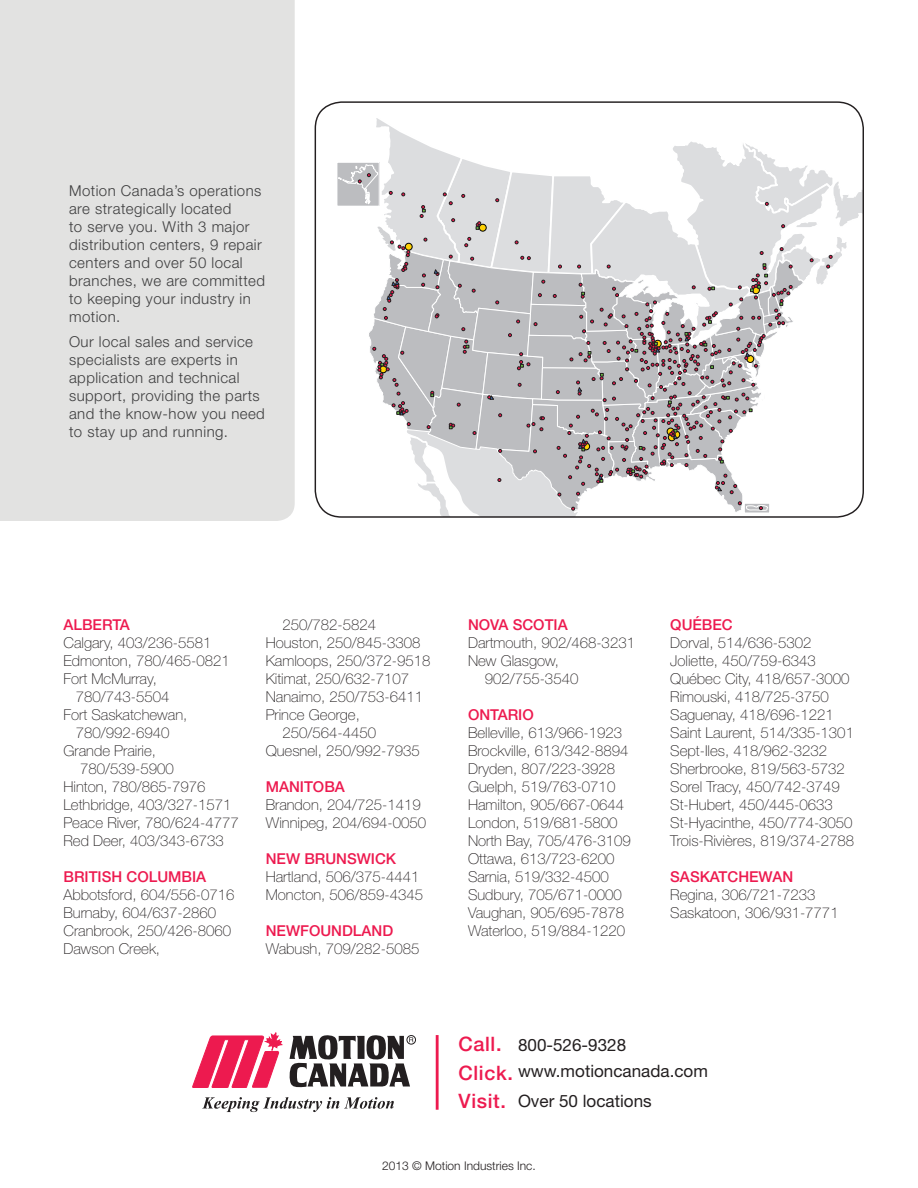
<style>
.page{position:relative;width:918px;height:1188px;background:#fff}
.page>*{position:absolute;margin:0;border:0;box-sizing:border-box;transform-origin:0 0}
.t1{font:500 19.95px "Helvetica Neue LT Std";letter-spacing:.03em;color:#ed1a4f}
.t2{font:17.1px "Helvetica Neue LT Std";color:#231f20}
.t3{font:100 15px "Helvetica Neue LT Std";color:#231f20}
.t4{font:300 15px/18px "Helvetica Neue LT Std";letter-spacing:.03em;color:#3e3e3f}
.t5{font:500 15px "Helvetica Neue LT Std";color:#ed1a4f}
.t6{font:300 12px "Helvetica Neue LT Std";color:#231f20}
</style>
<div class="page">
<div style="left:0;top:0;width:295px;height:521px;background:#e2e2e1"></div>
<svg style="left:192px;top:1033px;width:90px;height:55px"></svg>
<svg style="left:289px;top:1035px;width:124px;height:52px"></svg>
<div style="left:407px;top:1035px;width:9px;height:9px;border:1px solid #231f20;border-radius:50%"></div>
<svg style="left:202px;top:1097px;width:192px;height:15px"></svg>
<hr style="left:436px;top:1035px;width:3px;height:75px;background:#ed1a4f">
<svg style="left:336px;top:102px;width:527px;height:414px"></svg>
<p class="t4" style="left:69px;top:181px;width:198px">Motion Canada’s operations are strategically located<br>to serve you. With 3 major distribution centers, 9 repair centers and over 50 local branches, we are committed to keeping your industry in motion.</p>
<p class="t4" style="left:69px;top:332px;width:197px">Our local sales and service specialists are experts in application and technical support, providing the parts and the know-how you need to stay up and running.</p>
<p class="t5" style="left:63px;top:616px;width:68px">ALBERTA</p>
<p class="t3" style="left:63px;top:634px;width:150px">Calgary, 403/236-5581</p>
<p class="t3" style="left:63px;top:652px;width:168px">Edmonton, 780/465-0821</p>
<p class="t3" style="left:63px;top:670px;width:95px">Fort McMurray,</p>
<p class="t3" style="left:76px;top:688px;width:95px">780/743-5504</p>
<p class="t3" style="left:63px;top:706px;width:125px">Fort Saskatchewan,</p>
<p class="t3" style="left:76px;top:724px;width:95px">780/992-6940</p>
<p class="t3" style="left:63px;top:742px;width:94px">Grande Prairie,</p>
<p class="t3" style="left:80px;top:760px;width:95px">780/539-5900</p>
<p class="t3" style="left:63px;top:778px;width:144px">Hinton, 780/865-7976</p>
<p class="t3" style="left:63px;top:796px;width:170px">Lethbridge, 403/327-1571</p>
<p class="t3" style="left:63px;top:814px;width:177px">Peace River, 780/624-4777</p>
<p class="t3" style="left:63px;top:832px;width:162px">Red Deer, 403/343-6733</p>
<p class="t5" style="left:63px;top:868px;width:144px">BRITISH COLUMBIA</p>
<p class="t3" style="left:63px;top:886px;width:172px">Abbotsford, 604/556-0716</p>
<p class="t3" style="left:63px;top:904px;width:154px">Burnaby, 604/637-2860</p>
<p class="t3" style="left:63px;top:922px;width:169px">Cranbrook, 250/426-8060</p>
<p class="t3" style="left:63px;top:940px;width:98px">Dawson Creek,</p>
<p class="t3" style="left:282px;top:616px;width:95px">250/782-5824</p>
<p class="t3" style="left:266px;top:634px;width:156px">Houston, 250/845-3308</p>
<p class="t3" style="left:266px;top:652px;width:166px">Kamloops, 250/372-9518</p>
<p class="t3" style="left:266px;top:670px;width:145px">Kitimat, 250/632-7107</p>
<p class="t3" style="left:266px;top:688px;width:159px">Nanaimo, 250/753-6411</p>
<p class="t3" style="left:266px;top:706px;width:96px">Prince George,</p>
<p class="t3" style="left:282px;top:724px;width:95px">250/564-4450</p>
<p class="t3" style="left:266px;top:742px;width:156px">Quesnel, 250/992-7935</p>
<p class="t5" style="left:266px;top:778px;width:81px">MANITOBA</p>
<p class="t3" style="left:266px;top:796px;width:157px">Brandon, 204/725-1419</p>
<p class="t3" style="left:266px;top:814px;width:162px">Winnipeg, 204/694-0050</p>
<p class="t5" style="left:266px;top:850px;width:132px">NEW BRUNSWICK</p>
<p class="t3" style="left:266px;top:868px;width:155px">Hartland, 506/375-4441</p>
<p class="t3" style="left:266px;top:886px;width:159px">Moncton, 506/859-4345</p>
<p class="t5" style="left:266px;top:922px;width:129px">NEWFOUNDLAND</p>
<p class="t3" style="left:266px;top:940px;width:155px">Wabush, 709/282-5085</p>
<p class="t5" style="left:468px;top:616px;width:101px">NOVA SCOTIA</p>
<p class="t3" style="left:468px;top:634px;width:169px">Dartmouth, 902/468-3231</p>
<p class="t3" style="left:468px;top:652px;width:93px">New Glasgow,</p>
<p class="t3" style="left:485px;top:670px;width:95px">902/755-3540</p>
<p class="t5" style="left:468px;top:706px;width:67px">ONTARIO</p>
<p class="t3" style="left:468px;top:724px;width:156px">Belleville, 613/966-1923</p>
<p class="t3" style="left:468px;top:742px;width:162px">Brockville, 613/342-8894</p>
<p class="t3" style="left:468px;top:760px;width:149px">Dryden, 807/223-3928</p>
<p class="t3" style="left:468px;top:778px;width:149px">Guelph, 519/763-0710</p>
<p class="t3" style="left:468px;top:796px;width:158px">Hamilton, 905/667-0644</p>
<p class="t3" style="left:468px;top:814px;width:151px">London, 519/681-5800</p>
<p class="t3" style="left:468px;top:832px;width:164px">North Bay, 705/476-3109</p>
<p class="t3" style="left:468px;top:850px;width:148px">Ottawa, 613/723-6200</p>
<p class="t3" style="left:468px;top:868px;width:142px">Sarnia, 519/332-4500</p>
<p class="t3" style="left:468px;top:886px;width:155px">Sudbury, 705/671-0000</p>
<p class="t3" style="left:468px;top:904px;width:158px">Vaughan, 905/695-7878</p>
<p class="t3" style="left:468px;top:922px;width:159px">Waterloo, 519/884-1220</p>
<p class="t5" style="left:670px;top:616px;width:64px">QUÉBEC</p>
<p class="t3" style="left:670px;top:634px;width:143px">Dorval, 514/636-5302</p>
<p class="t3" style="left:670px;top:652px;width:147px">Joliette, 450/759-6343</p>
<p class="t3" style="left:670px;top:670px;width:181px">Québec City, 418/657-3000</p>
<p class="t3" style="left:670px;top:688px;width:160px">Rimouski, 418/725-3750</p>
<p class="t3" style="left:670px;top:706px;width:165px">Saguenay, 418/696-1221</p>
<p class="t3" style="left:670px;top:724px;width:185px">Saint Laurent, 514/335-1301</p>
<p class="t3" style="left:670px;top:742px;width:158px">Sept-Iles, 418/962-3232</p>
<p class="t3" style="left:670px;top:760px;width:176px">Sherbrooke, 819/563-5732</p>
<p class="t3" style="left:670px;top:778px;width:171px">Sorel Tracy, 450/742-3749</p>
<p class="t3" style="left:670px;top:796px;width:164px">St-Hubert, 450/445-0633</p>
<p class="t3" style="left:670px;top:814px;width:184px">St-Hyacinthe, 450/774-3050</p>
<p class="t3" style="left:670px;top:832px;width:185px">Trois-Rivières, 819/374-2788</p>
<p class="t5" style="left:670px;top:868px;width:124px">SASKATCHEWAN</p>
<p class="t3" style="left:670px;top:886px;width:147px">Regina, 306/721-7233</p>
<p class="t3" style="left:670px;top:904px;width:170px">Saskatoon, 306/931-7771</p>
<p class="t1" style="left:459px;top:1032px;width:44px">Call.</p>
<p class="t2" style="left:518px;top:1035px;width:110px">800-526-9328</p>
<p class="t1" style="left:459px;top:1061px;width:56px">Click.</p>
<p class="t2" style="left:518px;top:1061px;width:191px">www.motioncanada.com</p>
<p class="t1" style="left:459px;top:1089px;width:49px">Visit.</p>
<p class="t2" style="left:518px;top:1091px;width:135px">Over 50 locations</p>
<p class="t6" style="left:382px;top:1158px;width:155px">2013 © Motion Industries Inc.</p>
</div>
